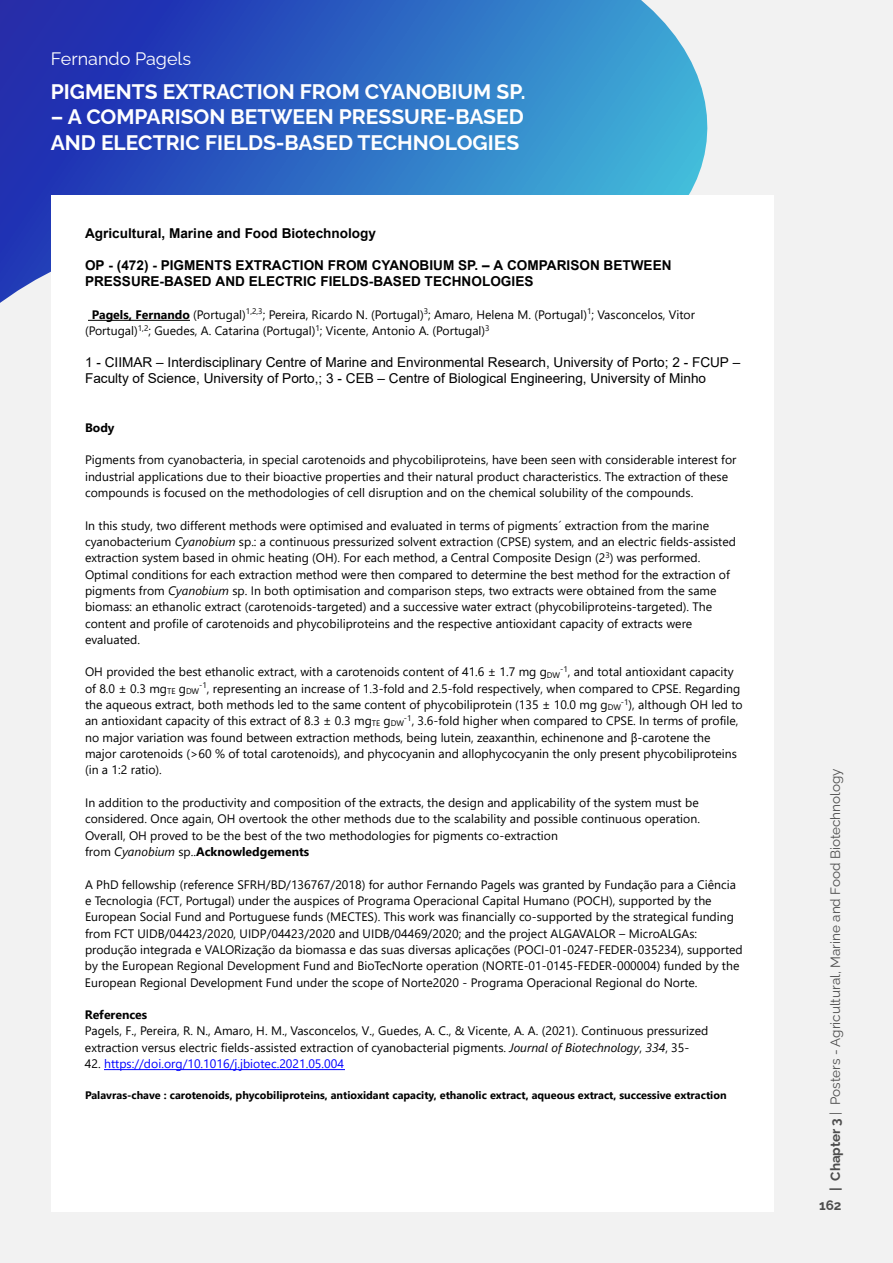
<style>
.page{position:relative;width:893px;height:1263px;background:#f2f2f2}
.page>*{position:absolute;margin:0;border:0;box-sizing:border-box;transform-origin:0 0}
.Titulo_Abstracts{font:700 21px/25.2px "Raleway";color:#fff}
.Autor{font:18px "Raleway";color:#fff}
.t1{font:13.65px/15.6px "Arial";color:#000}
.t2{font:700 13.65px/15.6px "Arial";color:#000}
.t3{font:13.5px "Raleway";color:#4d4d4d}
.t4{font:700 13.5px "Raleway";color:#4d4d4d}
.t5{font:12.3px/16.4px "Segoe UI";color:#000}
.t6{font:12.3px "Segoe UI";color:#00f}
.t7{font:700 12.3px "Segoe UI";color:#000}
.t8{font:700 10.95px "Segoe UI";color:#000}
.s1{font-weight:700}
.s2{font-style:italic}
.s3{color:#000}
</style>
<div class="page">
<svg style="left:0;top:0;width:708px;height:303px;background:#326ac3"></svg>
<div style="left:51px;top:195px;width:723px;height:1016px;background:#fff"></div>
<hr style="left:88px;top:320px;width:102px;height:1px;background:#000">
<hr style="left:104px;top:1069px;width:240px;height:1px;background:#00f">
<p class="Autor" style="left:51px;top:44px;width:142px">Fernando Pagels</p>
<p class="Titulo_Abstracts" style="left:51px;top:77px;width:476px">PIGMENTS EXTRACTION FROM CYANOBIUM SP.</p>
<p class="Titulo_Abstracts" style="left:51px;top:102px;width:474px">– A COMPARISON BETWEEN PRESSURE-BASED<br>AND ELECTRIC FIELDS-BASED TECHNOLOGIES</p>
<p class="t2" style="left:85px;top:226px;width:292px">Agricultural, Marine and Food Biotechnology</p>
<p class="t2" style="left:85px;top:258px;width:588px">OP - (472) - PIGMENTS EXTRACTION FROM CYANOBIUM SP. – A COMPARISON BETWEEN<br>PRESSURE-BASED AND ELECTRIC FIELDS-BASED TECHNOLOGIES</p>
<p class="t5" style="left:85px;top:306px;width:611px;text-indent:7px"><span class="s1">Pagels, Fernando</span> (Portugal)<sup>1,2,3</sup>; Pereira, Ricardo N. (Portugal)<sup>3</sup>; Amaro, Helena M. (Portugal)<sup>1</sup>; Vasconcelos, Vitor (Portugal)<sup>1,2</sup>; Guedes, A. Catarina (Portugal)<sup>1</sup>; Vicente, Antonio A. (Portugal)<sup>3</sup></p>
<p class="t1" style="left:85px;top:354px;width:657px">1 - CIIMAR – Interdisciplinary Centre of Marine and Environmental Research, University of Porto; 2 - FCUP –<br>Faculty of Science, University of Porto,; 3 - CEB – Centre of Biological Engineering, University of Minho</p>
<p class="t7" style="left:85px;top:417px;width:31px">Body</p>
<p class="t5" style="left:85px;top:452px;width:653px">Pigments from cyanobacteria, in special carotenoids and phycobiliproteins, have been seen with considerable interest for industrial applications due to their bioactive properties and their natural product characteristics. The extraction of these compounds is focused on the methodologies of cell disruption and on the chemical solubility of the compounds.</p>
<p class="t5" style="left:85px;top:517px;width:652px">In this study, two different methods were optimised and evaluated in terms of pigments´ extraction from the marine cyanobacterium <span class="s2">Cyanobium</span> sp.: a continuous pressurized solvent extraction (CPSE) system, and an electric fields-assisted extraction system based in ohmic heating (OH). For each method, a Central Composite Design (2<sup>3</sup>) was performed.<br>Optimal conditions for each extraction method were then compared to determine the best method for the extraction of pigments from <span class="s2">Cyanobium</span> sp. In both optimisation and comparison steps, two extracts were obtained from the same biomass: an ethanolic extract (carotenoids-targeted) and a successive water extract (phycobiliproteins-targeted). The content and profile of carotenoids and phycobiliproteins and the respective antioxidant capacity of extracts were evaluated.</p>
<p class="t5" style="left:85px;top:664px;width:659px">OH provided the best ethanolic extract, with a carotenoids content of 41.6 ± 1.7 mg g<sub>DW</sub><sup>-1</sup>, and total antioxidant capacity of 8.0 ± 0.3 mg<sub>TE</sub> g<sub>DW</sub><sup>-1</sup>, representing an increase of 1.3-fold and 2.5-fold respectively, when compared to CPSE. Regarding the aqueous extract, both methods led to the same content of phycobiliprotein (135 ± 10.0 mg g<sub>DW</sub><sup>-1</sup>), although OH led to an antioxidant capacity of this extract of 8.3 ± 0.3 mg<sub>TE</sub> g<sub>DW</sub><sup>-1</sup>, 3.6-fold higher when compared to CPSE. In terms of profile, no major variation was found between extraction methods, being lutein, zeaxanthin, echinenone and β-carotene the major carotenoids (&gt;60 % of total carotenoids), and phycocyanin and allophycocyanin the only present phycobiliproteins (in a 1:2 ratio).</p>
<p class="t5" style="left:85px;top:794px;width:616px">In addition to the productivity and composition of the extracts, the design and applicability of the system must be considered. Once again, OH overtook the other methods due to the scalability and possible continuous operation.<br>Overall, OH proved to be the best of the two methodologies for pigments co-extraction<br>from <span class="s2">Cyanobium</span> sp..<span class="s1">Acknowledgements</span></p>
<p class="t5" style="left:85px;top:876px;width:659px">A PhD fellowship (reference SFRH/BD/136767/2018) for author Fernando Pagels was granted by Fundação para a Ciência e Tecnologia (FCT, Portugal) under the auspices of Programa Operacional Capital Humano (POCH), supported by the European Social Fund and Portuguese funds (MECTES). This work was financially co-supported by the strategical funding from FCT UIDB/04423/2020, UIDP/04423/2020 and UIDB/04469/2020; and the project ALGAVALOR – MicroALGAs: produção integrada e VALORização da biomassa e das suas diversas aplicações (POCI-01-0247-FEDER-035234), supported by the European Regional Development Fund and BioTecNorte operation (NORTE-01-0145-FEDER-000004) funded by the European Regional Development Fund under the scope of Norte2020 - Programa Operacional Regional do Norte.</p>
<p class="t5" style="left:85px;top:1006px;width:625px"><span class="s1">References<br></span>Pagels, F., Pereira, R. N., Amaro, H. M., Vasconcelos, V., Guedes, A. C., &amp; Vicente, A. A. (2021). Continuous pressurized extraction versus electric fields-assisted extraction of cyanobacterial pigments. <span class="s2">Journal of Biotechnology</span>, <span class="s2">334</span>, 35-</p>
<p class="t6" style="left:85px;top:1054px;width:261px"><span class="s3">42.</span> https://doi.org/10.1016/j.jbiotec.2021.05.004</p>
<p class="t8" style="left:85px;top:1086px;width:643px">Palavras-chave : carotenoids, phycobiliproteins, antioxidant capacity, ethanolic extract, aqueous extract, successive extraction</p>
<p class="t3" style="left:824px;top:1191px;width:424px;rotate:-90deg"><span class="s1">| Chapter 3</span> | Posters - Agricultural, Marine and Food Biotechnology</p>
<p class="t4" style="left:819px;top:1194px;width:24px">162</p>
</div>
